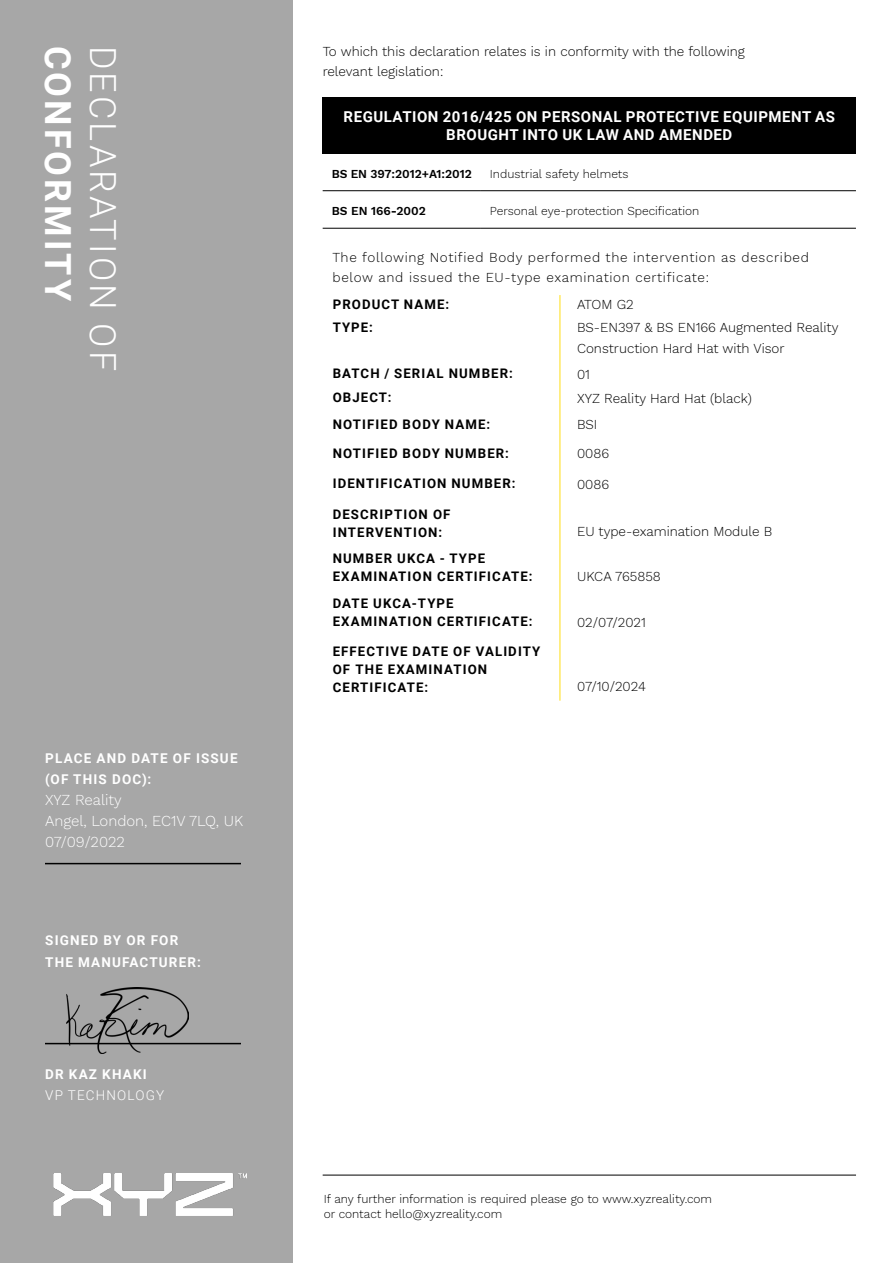
<style>
.page{position:relative;width:893px;height:1263px;background:#fff}
.page>*{position:absolute;margin:0;border:0;box-sizing:border-box;transform-origin:0 0}
.t1{font:300 36px "Roboto";letter-spacing:.085em;color:#fff}
.t2{font:700 36px "Roboto";letter-spacing:.085em;color:#fff}
.t3{font:700 15px/18px "Roboto";letter-spacing:.035em;color:#fff;text-align:center}
.t4{font:300 15px/21px "Work Sans";color:#fff}
.t5{font:300 13.5px/21px "Work Sans";color:#000}
.t6{font:300 13.5px/19.5px "Work Sans";letter-spacing:.05em;color:#000}
.t7{font:700 13.5px/22.5px "Roboto";letter-spacing:.085em;color:#fff}
.t8{font:300 13.5px "Roboto";letter-spacing:.085em;color:#fff}
.t9{font:700 13.2px/18px "Roboto";letter-spacing:.085em;color:#000}
.t10{font:300 12px "Work Sans";color:#000}
.t11{font:600 12px "Work Sans";color:#000}
</style>
<div class="page">
<div style="left:0;top:0;width:293px;height:1263px;background:#a7a7a7"></div>
<hr style="left:45px;top:863px;width:196px;height:1px;background:#000">
<hr style="left:45px;top:1043px;width:196px;height:1px;background:#000">
<img style="left:67px;top:987px;width:122px;height:67px">
<img style="left:53px;top:1173px;width:194px;height:42px">
<div style="left:323px;top:97px;width:533px;height:56px;background:#000"></div>
<hr style="left:323px;top:190px;width:158px;height:1px;background:#000">
<hr style="left:481px;top:190px;width:375px;height:1px;background:#000">
<hr style="left:323px;top:228px;width:158px;height:1px;background:#000">
<hr style="left:481px;top:228px;width:375px;height:1px;background:#000">
<hr style="left:323px;top:1175px;width:533px;height:1px;background:#000">
<hr style="left:560px;top:295px;width:1px;height:406px;background:#ffde14">
<h1 class="t2" style="left:83px;top:46px;width:257px;rotate:90deg">CONFORMITY</h1>
<h1 class="t1" style="left:128px;top:46px;width:327px;rotate:90deg">DECLARATION OF</h1>
<p class="t7" style="left:45px;top:747px;width:194px;line-height:21px">PLACE AND DATE OF ISSUE (OF THIS DOC):</p>
<p class="t4" style="left:45px;top:789px;width:200px">XYZ Reality<br>Angel, London, EC1V 7LQ, UK<br>07/09/2022</p>
<p class="t7" style="left:45px;top:928px;width:157px">SIGNED BY OR FOR<br>THE MANUFACTURER:</p>
<p class="t7" style="left:45px;top:1062px;width:103px">DR KAZ KHAKI</p>
<p class="t8" style="left:45px;top:1086px;width:120px">VP TECHNOLOGY</p>
<p class="t5" style="left:323px;top:41px;width:424px">To which this declaration relates is in conformity with the following</p>
<p class="t5" style="left:323px;top:60px;width:122px">relevant legislation:</p>
<p class="t3" style="left:344px;top:107px;width:493px">REGULATION 2016/425 ON PERSONAL PROTECTIVE EQUIPMENT AS<br>BROUGHT INTO UK LAW AND AMENDED</p>
<p class="t11" style="left:332px;top:164px;width:142px">BS EN 397:2012+A1:2012</p>
<p class="t10" style="left:490px;top:164px;width:140px">Industrial safety helmets</p>
<p class="t11" style="left:332px;top:202px;width:96px">BS EN 166-2002</p>
<p class="t10" style="left:490px;top:202px;width:211px">Personal eye-protection Specification</p>
<p class="t6" style="left:332px;top:247px;width:478px">The following Notified Body performed the intervention as described below and issued the EU-type examination certificate:</p>
<p class="t9" style="left:333px;top:295px;width:118px">PRODUCT NAME:</p>
<p class="t9" style="left:333px;top:317px;width:42px">TYPE:</p>
<p class="t9" style="left:333px;top:364px;width:182px">BATCH / SERIAL NUMBER:</p>
<p class="t5" style="left:577px;top:294px;width:58px">ATOM G2</p>
<p class="t5" style="left:577px;top:316px;width:263px">BS-EN397 &amp; BS EN166 Augmented Reality<br>Construction Hard Hat with Visor</p>
<p class="t5" style="left:577px;top:363px;width:14px">01</p>
<p class="t9" style="left:333px;top:388px;width:60px">OBJECT:</p>
<p class="t5" style="left:577px;top:387px;width:176px">XYZ Reality Hard Hat (black)</p>
<p class="t9" style="left:333px;top:414px;width:159px">NOTIFIED BODY NAME:</p>
<p class="t5" style="left:577px;top:414px;width:22px">BSI</p>
<p class="t9" style="left:333px;top:443px;width:178px">NOTIFIED BODY NUMBER:</p>
<p class="t5" style="left:577px;top:442px;width:34px">0086</p>
<p class="t9" style="left:333px;top:474px;width:184px">IDENTIFICATION NUMBER:</p>
<p class="t5" style="left:577px;top:474px;width:34px">0086</p>
<p class="t9" style="left:333px;top:505px;width:119px">DESCRIPTION OF<br>INTERVENTION:</p>
<p class="t5" style="left:577px;top:520px;width:197px">EU type-examination Module B</p>
<p class="t9" style="left:333px;top:549px;width:154px">NUMBER UKCA - TYPE</p>
<p class="t9" style="left:333px;top:567px;width:201px">EXAMINATION CERTIFICATE:</p>
<p class="t9" style="left:333px;top:594px;width:122px">DATE UKCA-TYPE</p>
<p class="t9" style="left:333px;top:612px;width:201px">EXAMINATION CERTIFICATE:</p>
<p class="t9" style="left:333px;top:642px;width:209px">EFFECTIVE DATE OF VALIDITY</p>
<p class="t9" style="left:333px;top:660px;width:156px">OF THE EXAMINATION<br>CERTIFICATE:</p>
<p class="t5" style="left:577px;top:565px;width:85px">UKCA 765858</p>
<p class="t5" style="left:577px;top:611px;width:70px">02/07/2021</p>
<p class="t5" style="left:577px;top:675px;width:70px">07/10/2024</p>
<p class="t10" style="left:324px;top:1190px;width:390px">If any further information is required please go to www.xyzreality.com</p>
<p class="t10" style="left:324px;top:1204px;width:180px">or contact hello@xyzreality.com</p>
</div>
